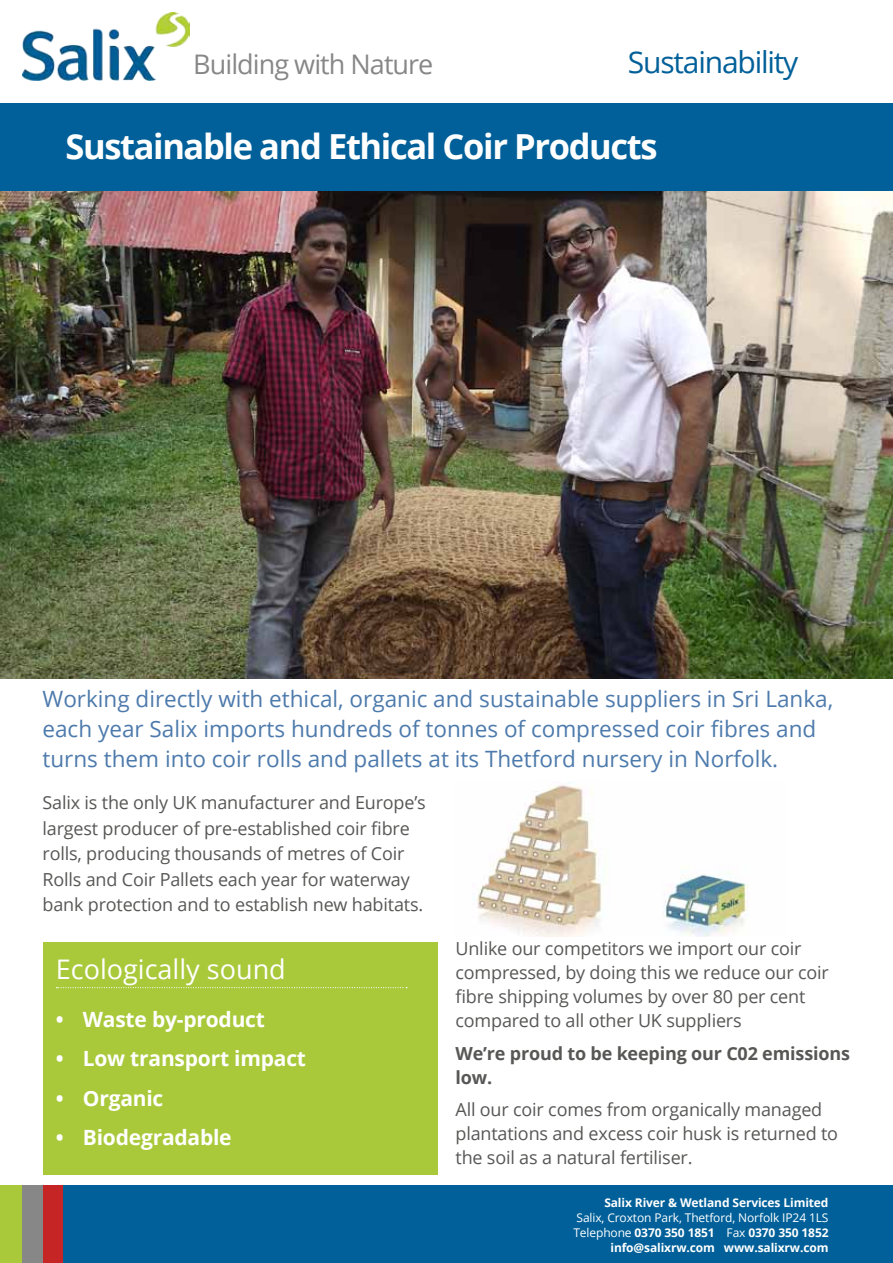
<style>
.page{position:relative;width:893px;height:1263px;background:#fff}
.page>*{position:absolute;margin:0;border:0;box-sizing:border-box;transform-origin:0 0}
.t1{font:700 34.5px "Open Sans";letter-spacing:-.04em;color:#fff}
.t2{font:30px "Open Sans";letter-spacing:-.04em;color:#016099}
.t3{font:27px "Open Sans";letter-spacing:-.035em;color:#878787}
.t4{font:27px "Open Sans";color:#fff}
.t5{font:22.5px/30px "Open Sans";color:#4d7aac}
.t6{font:700 21px "Open Sans";letter-spacing:-.01em;color:#fff}
.t7{font:18px/24px "Open Sans";letter-spacing:-.01em;color:#575756}
.t8{font:700 18px/24px "Open Sans";letter-spacing:-.01em;color:#575756}
.t9{font:12px/15px "Open Sans";letter-spacing:-.01em;color:#fff;text-align:right}
.t10{font:700 12px "Open Sans";letter-spacing:-.01em;color:#fff}
.s1{font-weight:700}
</style>
<div class="page">
<div style="left:0;top:103px;width:893px;height:97px;background:#016099"></div>
<img style="left:0;top:191px;width:893px;height:487px">
<div style="left:61px;top:1186px;width:832px;height:77px;background:#016099"></div>
<div style="left:41px;top:1186px;width:21px;height:77px;background:#c62526"></div>
<div style="left:21px;top:1186px;width:21px;height:77px;background:#878787"></div>
<div style="left:0;top:1186px;width:21px;height:77px;background:#a9c93b"></div>
<div style="left:43px;top:942px;width:394px;height:233px;background:#a9c93b"></div>
<svg style="left:56px;top:987px;width:351px;height:1px"></svg>
<img style="left:22px;top:12px;width:168px;height:68px">
<img style="left:476px;top:785px;width:273px;height:151px">
<h3 class="t3" style="left:193px;top:45px;width:242px">Building with Nature</h3>
<h2 class="t2" style="left:628px;top:41px;width:172px">Sustainability</h2>
<h1 class="t1" style="left:65px;top:123px;width:594px">Sustainable and Ethical Coir Products</h1>
<p class="t5" style="left:43px;top:683px;width:792px">Working directly with ethical, organic and sustainable suppliers in Sri Lanka, each year Salix imports hundreds of tonnes of compressed coir fibres and turns them into coir rolls and pallets at its Thetford nursery in Norfolk.</p>
<p class="t7" style="left:43px;top:789px;width:385px;line-height:25.5px">Salix is the only UK manufacturer and Europe’s largest producer of pre-established coir fibre rolls, producing thousands of metres of Coir Rolls and Coir Pallets each year for waterway bank protection and to establish new habitats.</p>
<p class="t7" style="left:455px;top:936px;width:375px">Unlike our competitors we import our coir compressed, by doing this we reduce our coir fibre shipping volumes by over 80 per cent compared to all other UK suppliers</p>
<p class="t8" style="left:455px;top:1041px;width:396px">We’re proud to be keeping our C02 emissions low.</p>
<p class="t7" style="left:455px;top:1097px;width:384px">All our coir comes from organically managed plantations and excess coir husk is returned to the soil as a natural fertiliser.</p>
<p class="t10" style="left:604px;top:1194px;width:226px">Salix River &amp; Wetland Services Limited</p>
<p class="t9" style="left:573px;top:1210px;width:257px">Salix, Croxton Park, Thetford, Norfolk IP24 1LS<br>Telephone <span class="s1">0370 350 1851</span> Fax <span class="s1">0370 350 1852 info@salixrw.com www.salixrw.com</span></p>
<h3 class="t4" style="left:56px;top:950px;width:231px">Ecologically sound</h3>
<p class="t6" style="left:56px;top:1004px;width:211px">• Waste by-product</p>
<p class="t6" style="left:56px;top:1044px;width:252px">• Low transport impact</p>
<p class="t6" style="left:56px;top:1083px;width:109px">• Organic</p>
<p class="t6" style="left:56px;top:1123px;width:177px">• Biodegradable</p>
</div>
